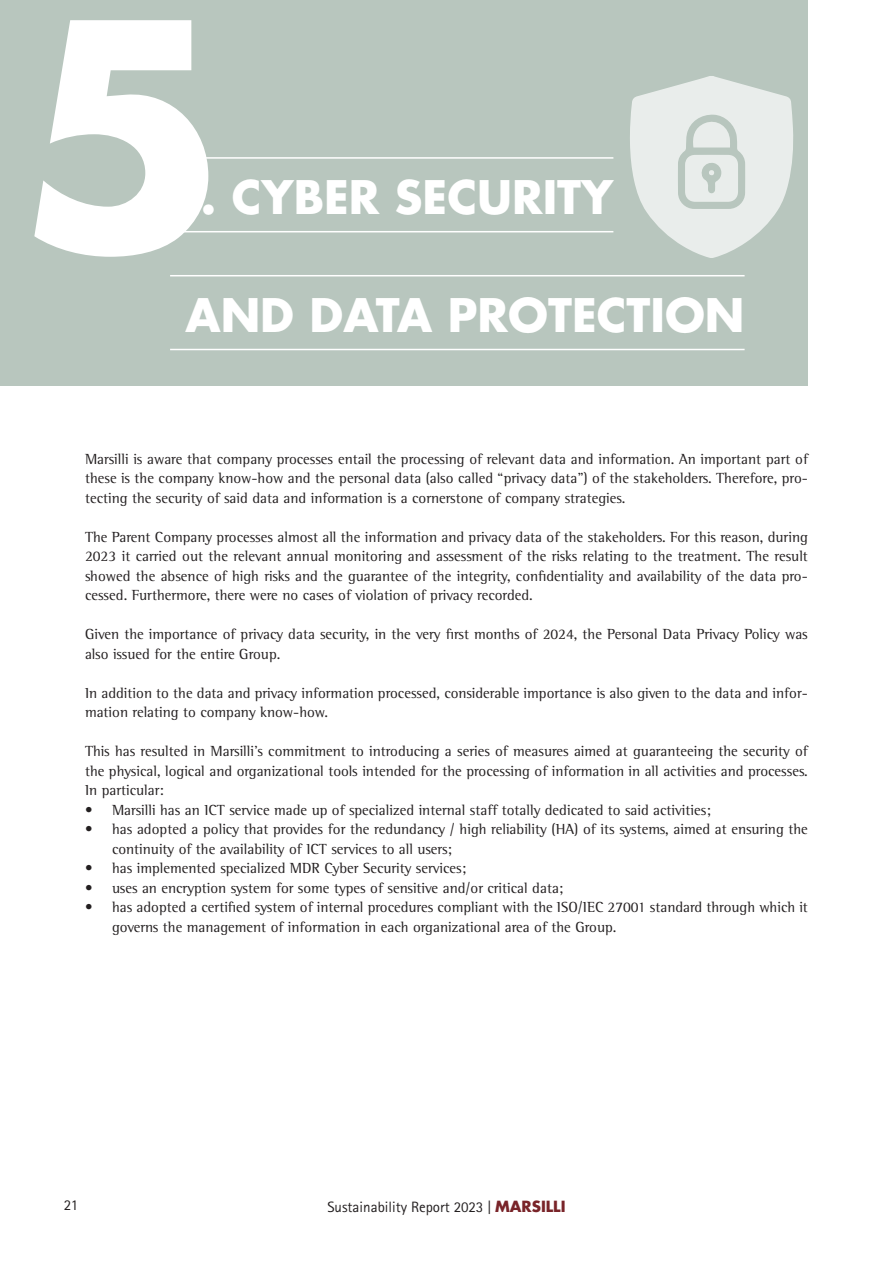
<style>
.page{position:relative;width:893px;height:1263px;background:#fff}
.page>*{position:absolute;margin:0;border:0;box-sizing:border-box;transform-origin:0 0}
.t1{font:700 45px "Futura Std";color:#fff}
.t2{font:15px/19.5px "Rotis Semi Serif Std";color:#231f20}
.t3{font:15px "Rotis Sans Serif Std";color:#231f20}
.s1{font-family:"Futura Std";font-weight:700;color:#792429}
</style>
<div class="page">
<div style="left:0;top:0;width:808px;height:386px;background:#b8c6be"></div>
<hr style="left:170px;top:157px;width:443px;height:2px;background:#fff">
<hr style="left:170px;top:231px;width:443px;height:1px;background:#fff">
<hr style="left:170px;top:275px;width:575px;height:1px;background:#fff">
<hr style="left:170px;top:349px;width:575px;height:1px;background:#fff">
<svg style="left:34px;top:20px;width:174px;height:237px"></svg>
<svg style="left:630px;top:76px;width:163px;height:182px"></svg>
<h1 class="t1" style="left:170px;top:167px;width:445px">5. CYBER SECURITY</h1>
<h1 class="t1" style="left:186px;top:285px;width:561px">AND DATA PROTECTION</h1>
<p class="t2" style="left:85px;top:449px;width:724px;text-align:justify">Marsilli is aware that company processes entail the processing of relevant data and information. An important part of these is the company know-how and the personal data (also called “privacy data”) of the stakeholders. Therefore, pro&shy;tecting the security of said data and information is a cornerstone of company strategies.</p>
<p class="t2" style="left:85px;top:527px;width:724px;text-align:justify">The Parent Company processes almost all the information and privacy data of the stakeholders. For this reason, during 2023 it carried out the relevant annual monitoring and assessment of the risks relating to the treatment. The result showed the absence of high risks and the guarantee of the integrity, confidentiality and availability of the data pro&shy;cessed. Furthermore, there were no cases of violation of privacy recorded.</p>
<p class="t2" style="left:85px;top:624px;width:724px">Given the importance of privacy data security, in the very first months of 2024, the Personal Data Privacy Policy was also issued for the entire Group.</p>
<p class="t2" style="left:85px;top:683px;width:724px">In addition to the data and privacy information processed, considerable importance is also given to the data and infor&shy;mation relating to company know-how.</p>
<p class="t2" style="left:85px;top:741px;width:724px;text-align:justify">This has resulted in Marsilli’s commitment to introducing a series of measures aimed at guaranteeing the security of the physical, logical and organizational tools intended for the processing of information in all activities and processes.<br>In particular:</p>
<p class="t2" style="left:85px;top:800px;width:627px">• Marsilli has an ICT service made up of specialized internal staff totally dedicated to said activities;</p>
<p class="t2" style="left:112px;top:819px;width:697px;text-indent:-27px">• has adopted a policy that provides for the redundancy / high reliability (HA) of its systems, aimed at ensuring the continuity of the availability of ICT services to all users;</p>
<p class="t2" style="left:85px;top:858px;width:383px">• has implemented specialized MDR Cyber Security services;</p>
<p class="t2" style="left:85px;top:878px;width:480px">• uses an encryption system for some types of sensitive and/or critical data;</p>
<p class="t2" style="left:112px;top:897px;width:697px;text-indent:-27px">• has adopted a certified system of internal procedures compliant with the ISO/IEC 27001 standard through which it governs the management of information in each organizational area of the Group.</p>
<p class="t3" style="left:64px;top:1195px;width:16px">21</p>
<p class="t3" style="left:327px;top:1198px;width:240px">Sustainability Report 2023 | <span class="s1">MARSILLI</span></p>
</div>
